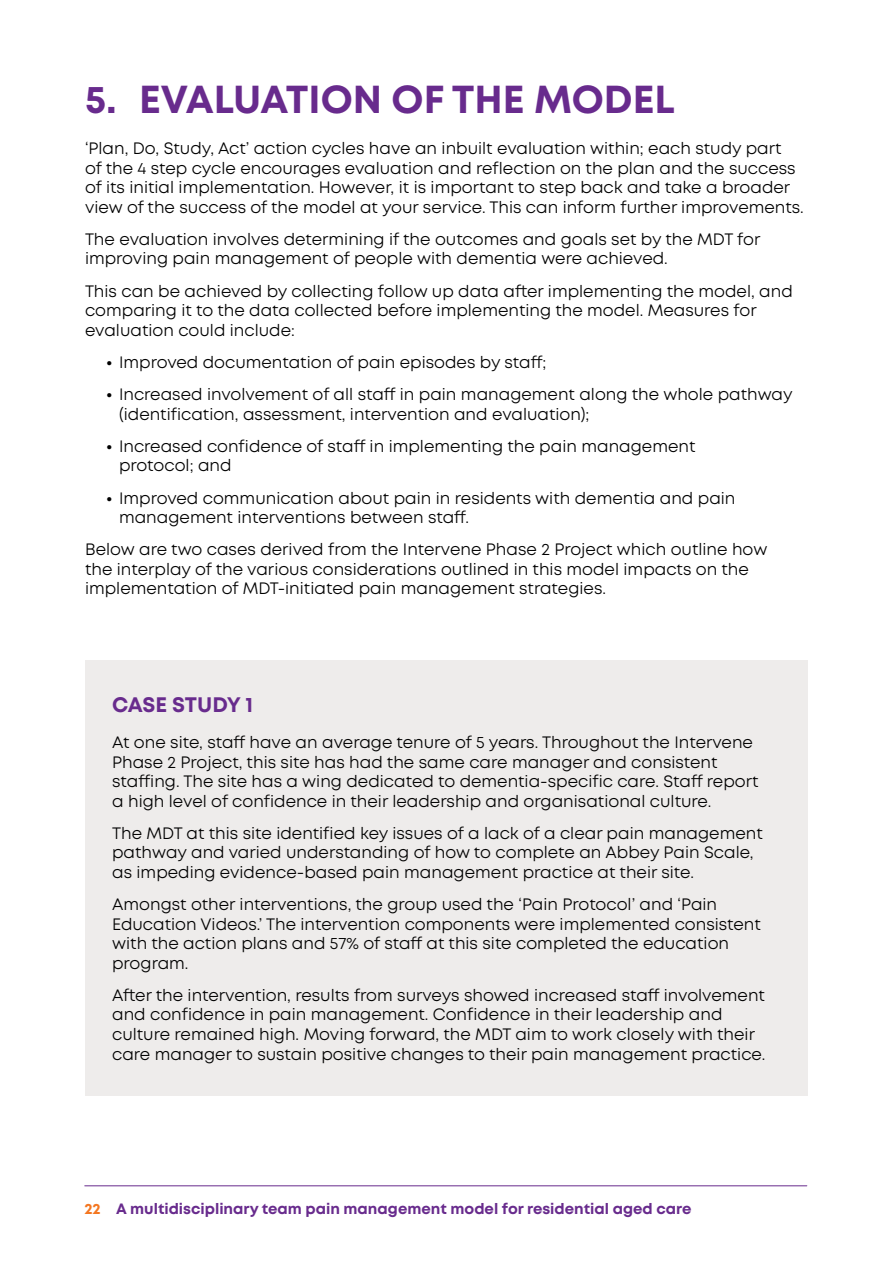
<style>
.page{position:relative;width:893px;height:1263px;background:#fff}
.page>*{position:absolute;margin:0;border:0;box-sizing:border-box;transform-origin:0 0}
.t1{font:700 39px "Mont";color:#682b8d}
.t2{font:700 21px "Mont";letter-spacing:-.015em;color:#682b8d}
.t3{font:16.5px/19.5px "Mont";color:#000}
.t4{font:700 15px "Mont";color:#682b8d}
.s1{font-weight:700}
.s2{color:#f47721}
</style>
<div class="page">
<hr style="left:85px;top:1185px;width:722px;height:1px;background:#682b8d">
<div style="left:85px;top:660px;width:723px;height:436px;background:#eeeceb"></div>
<h1 class="t1" style="left:85px;top:74px;width:591px">5. EVALUATION OF THE MODEL</h1>
<p class="t3" style="left:85px;top:139px;width:720px">‘Plan, Do, Study, Act’ action cycles have an inbuilt evaluation within; each study part<br>of the 4 step cycle encourages evaluation and reflection on the plan and the success of its initial implementation. However, it is important to step back and take a broader view of the success of the model at your service. This can inform further improvements.</p>
<p class="t3" style="left:85px;top:229px;width:677px">The evaluation involves determining if the outcomes and goals set by the MDT for improving pain management of people with dementia were achieved.</p>
<p class="t3" style="left:85px;top:281px;width:709px">This can be achieved by collecting follow up data after implementing the model, and comparing it to the data collected before implementing the model. Measures for evaluation could include:</p>
<p class="t3" style="left:106px;top:352px;width:442px"><span class="s1">•</span> Improved documentation of pain episodes by staff;</p>
<p class="t3" style="left:119px;top:385px;width:675px;text-indent:-13px"><span class="s1">•</span> Increased involvement of all staff in pain management along the whole pathway (identification, assessment, intervention and evaluation);</p>
<p class="t3" style="left:119px;top:436px;width:578px;text-indent:-13px"><span class="s1">•</span> Increased confidence of staff in implementing the pain management protocol; and</p>
<p class="t3" style="left:119px;top:488px;width:618px;text-indent:-13px"><span class="s1">•</span> Improved communication about pain in residents with dementia and pain management interventions between staff.</p>
<p class="t3" style="left:85px;top:540px;width:684px">Below are two cases derived from the Intervene Phase 2 Project which outline how the interplay of the various considerations outlined in this model impacts on the implementation of MDT-initiated pain management strategies.</p>
<p class="t2" style="left:112px;top:691px;width:142px">CASE STUDY 1</p>
<p class="t3" style="left:112px;top:733px;width:648px">At one site, staff have an average tenure of 5 years. Throughout the Intervene Phase 2 Project, this site has had the same care manager and consistent staffing. The site has a wing dedicated to dementia-specific care. Staff report a high level of confidence in their leadership and organisational culture.</p>
<p class="t3" style="left:112px;top:823px;width:652px">The MDT at this site identified key issues of a lack of a clear pain management pathway and varied understanding of how to complete an Abbey Pain Scale, as impeding evidence-based pain management practice at their site.</p>
<p class="t3" style="left:112px;top:895px;width:650px">Amongst other interventions, the group used the ‘Pain Protocol’ and ‘Pain Education Videos.’ The intervention components were implemented consistent with the action plans and 57% of staff at this site completed the education program.</p>
<p class="t3" style="left:112px;top:985px;width:655px">After the intervention, results from surveys showed increased staff involvement and confidence in pain management. Confidence in their leadership and culture remained high. Moving forward, the MDT aim to work closely with their care manager to sustain positive changes to their pain management practice.</p>
<p class="t4" style="left:84px;top:1199px;width:609px"><span class="s2">22</span> A multidisciplinary team pain management model for residential aged care</p>
</div>
